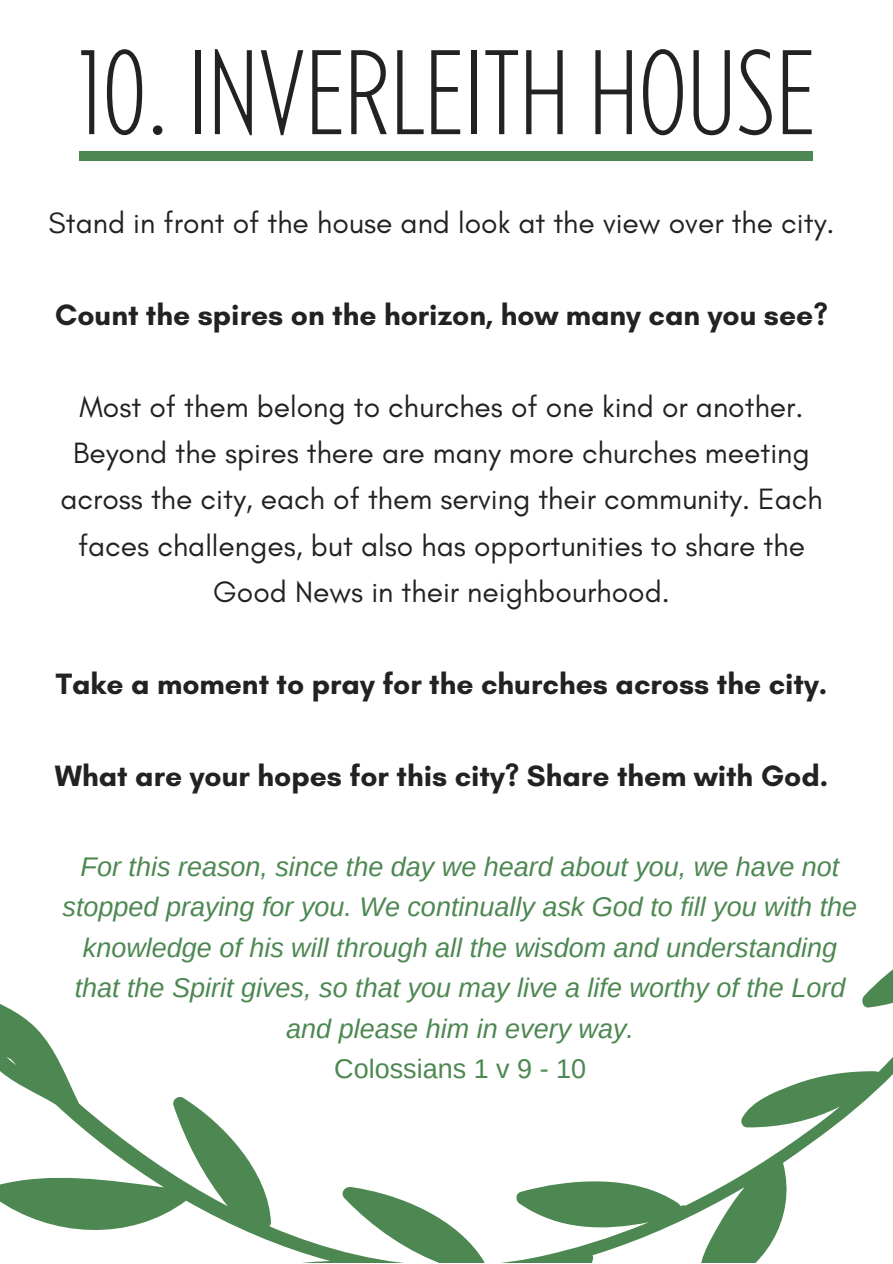
<style>
.page{position:relative;width:893px;height:1264px;background:#fff}
.page>*{position:absolute;margin:0;border:0;box-sizing:border-box;transform-origin:0 0}
.t1{font:200 condensed 119.85px "Balgin";color:#222}
.t2{font:30px/46px "Glacial Indifference";color:#222;text-align:center}
.t3{font:700 30px "Glacial Indifference";color:#222}
.t4{font:italic 27px/40.5px "Arimo";color:#4d8852;text-align:center}
.t5{font:27px "Arimo";color:#4d8852}
</style>
<div class="page">
<div style="left:79px;top:151px;width:733px;height:9px;background:#4d8852"></div>
<svg style="left:0;top:970px;width:892px;height:292px"></svg>
<h1 class="t1" style="left:78px;top:44px;width:738px">10. INVERLEITH HOUSE</h1>
<p class="t2" style="left:49px;top:199px;width:787px">Stand in front of the house and look at the view over the city.</p>
<p class="t3" style="left:55px;top:296px;width:774px">Count the spires on the horizon, how many can you see?</p>
<p class="t2" style="left:60px;top:384px;width:763px">Most of them belong to churches of one kind or another.<br>Beyond the spires there are many more churches meeting across the city, each of them serving their community. Each faces challenges, but also has opportunities to share the Good News in their neighbourhood.</p>
<p class="t3" style="left:56px;top:665px;width:773px">Take a moment to pray for the churches across the city.</p>
<p class="t3" style="left:55px;top:757px;width:774px">What are your hopes for this city? Share them with God.</p>
<p class="t4" style="left:63px;top:846px;width:796px">For this reason, since the day we heard about you, we have not stopped praying for you. We continually ask God to fill you with the knowledge of his will through all the wisdom and understanding that the Spirit gives, so that you may live a life worthy of the Lord and please him in every way.</p>
<p class="t5" style="left:334px;top:1053px;width:253px">Colossians 1 v 9 - 10</p>
</div>
